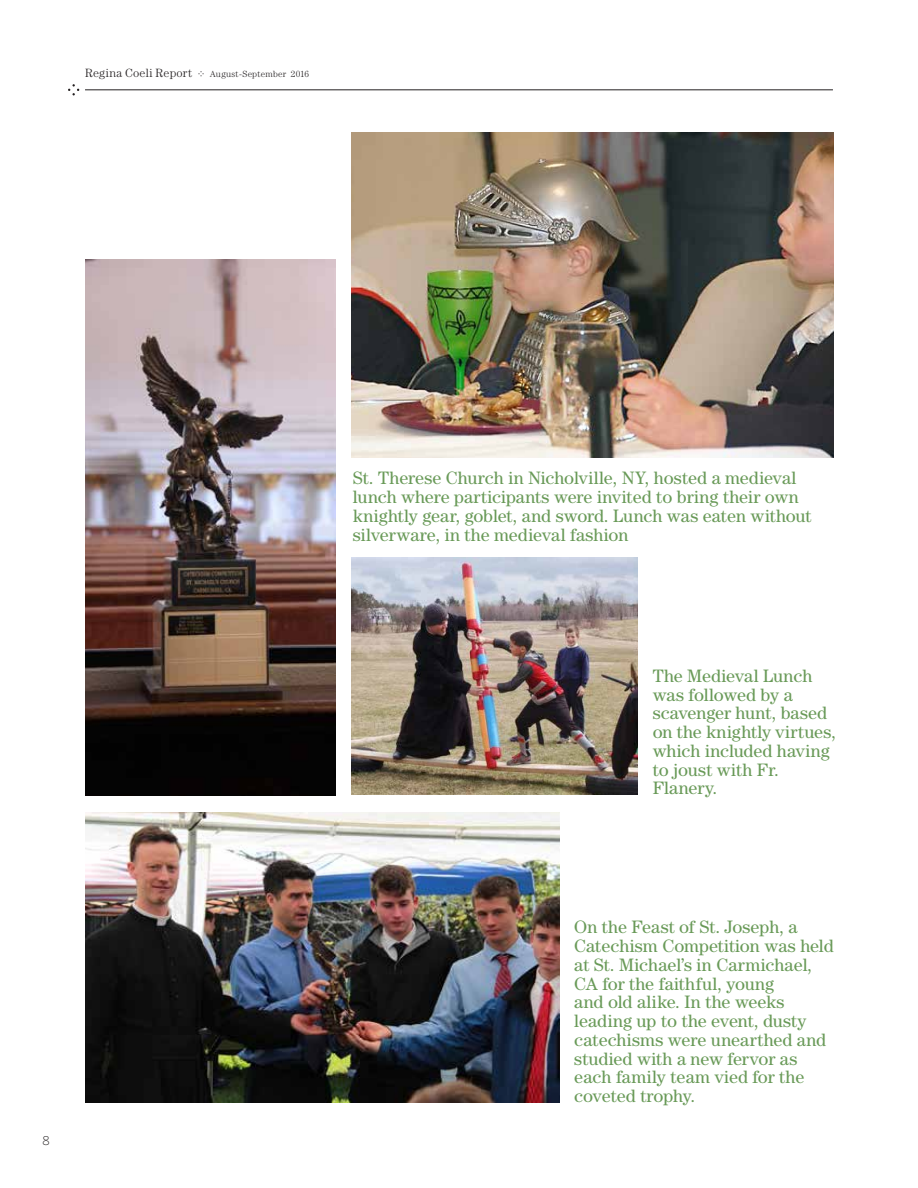
<style>
.page{position:relative;width:918px;height:1188px;background:#fff}
.page>*{position:absolute;margin:0;border:0;box-sizing:border-box;transform-origin:0 0}
.t1{font:18px/18.8px "Century Std";color:#699a58}
.t2{font:300 12px "Century Std";letter-spacing:.02em;color:#231f20}
.t3{font:300 12px "Benton Sans";color:#231f20}
.t4{font:300 9px "Century Std";letter-spacing:.025em;color:#231f20}
</style>
<div class="page">
<img style="left:352px;top:133px;width:482px;height:324px">
<img style="left:352px;top:557px;width:285px;height:238px">
<img style="left:85px;top:812px;width:474px;height:291px">
<img style="left:85px;top:259px;width:251px;height:536px">
<svg style="left:198px;top:71px;width:6px;height:5px"></svg>
<hr style="left:85px;top:90px;width:748px;height:1px;background:#231f20">
<svg style="left:68px;top:84px;width:11px;height:11px"></svg>
<p class="t2" style="left:85px;top:66px;width:109px">Regina Coeli Report</p>
<p class="t4" style="left:210px;top:69px;width:101px">August-September 2016</p>
<p class="t3" style="left:43px;top:1134px;width:9px">8</p>
<p class="t1" style="left:353px;top:469px;width:460px">St. Therese Church in Nicholville, NY, hosted a medieval lunch where participants were invited to bring their own knightly gear, goblet, and sword. Lunch was eaten without silverware, in the medieval fashion</p>
<p class="t1" style="left:653px;top:666px;width:185px">The Medieval Lunch was followed by a scavenger hunt, based on the knightly virtues, which included having to joust with Fr.<br>Flanery.</p>
<p class="t1" style="left:574px;top:918px;width:261px">On the Feast of St. Joseph, a<br>Catechism Competition was held at St. Michael’s in Carmichael,<br>CA for the faithful, young<br>and old alike. In the weeks leading up to the event, dusty catechisms were unearthed and studied with a new fervor as each family team vied for the coveted trophy.</p>
</div>
